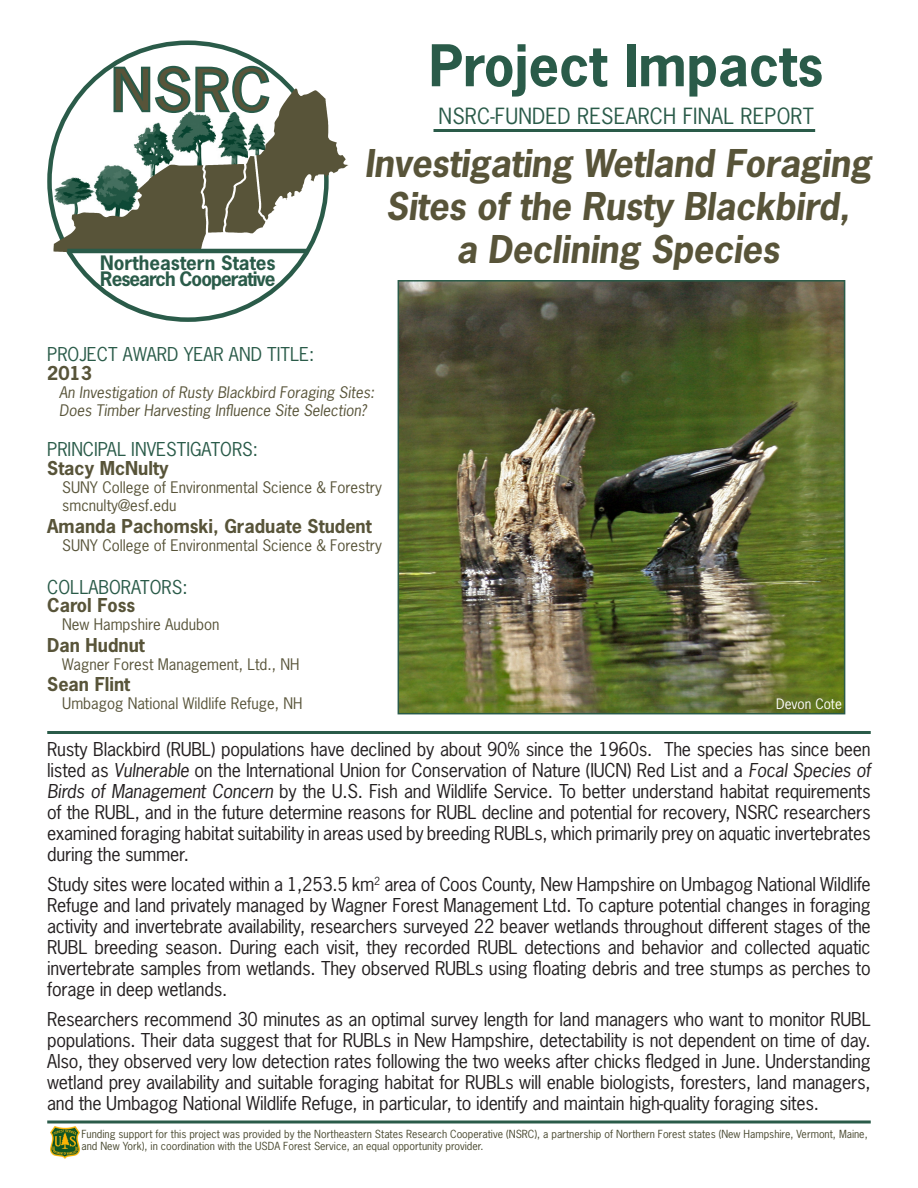
<style>
.page{position:relative;width:918px;height:1188px;background:#fff}
.page>*{position:absolute;margin:0;border:0;box-sizing:border-box;transform-origin:0 0}
.t1{font:700 54px "News Gothic Std";color:#2a5b49}
.t2{font:53.1px "News Gothic Std";color:#585439;scale:1.17 1}
.t3{font:italic 700 36px/43.2px "News Gothic Std";letter-spacing:-.01em;color:#585439;text-align:center}
.t4{font:21px "News Gothic Std";letter-spacing:.01em;color:#2a5b49}
.t5{font:700 18.75px "News Gothic Std";letter-spacing:-.05em;color:#2a5b49}
.t6{font:700 18.75px "News Gothic Std";color:#2a5b49}
.t7{font:18px/21px "News Gothic Std";letter-spacing:-.015em;color:#231f20;text-align:justify}
.t8{font:700 18px "News Gothic Std";color:#585439}
.t9{font:18px "News Gothic Std";color:#2a5b49}
.t10{font:15px "News Gothic Std";color:#585439}
.t11{font:italic 15px/18px "News Gothic Std";color:#585439}
.t12{font:13.5px "News Gothic Std";color:#fff}
.t13{font:10.5px/12px "News Gothic Std";color:#494930}
.s1{font-style:italic}
</style>
<div class="page">
<hr style="left:47px;top:731px;width:824px;height:3px;background:#2a5b49">
<hr style="left:434px;top:129px;width:381px;height:3px;background:#2a5b49">
<svg style="left:47px;top:1120px;width:824px;height:4px"></svg>
<img style="left:53px;top:88px;width:295px;height:165px">
<svg style="left:111px;top:64px;width:161px;height:51px"></svg>
<hr style="left:67px;top:249px;width:241px;height:4px;background:#2a5b49">
<img style="left:50px;top:1126px;width:29px;height:32px">
<img style="left:401px;top:283px;width:441px;height:428px">
<div style="left:398px;top:280px;width:447px;height:434px;border:2px solid #2a5b49"></div>
<p class="t2" style="left:112px;top:56px;width:137px">NSRC</p>
<p class="t6" style="left:100px;top:250px;width:177px">Northeastern States</p>
<p class="t5" style="left:100px;top:267px;width:177px">Research Cooperative</p>
<p class="t9" style="left:47px;top:342px;width:269px">PROJECT AWARD YEAR AND TITLE:</p>
<p class="t1" style="left:429px;top:30px;width:396px">Project Impacts</p>
<p class="t4" style="left:439px;top:103px;width:377px">NSRC-FUNDED RESEARCH FINAL REPORT</p>
<p class="t3" style="left:364px;top:142px;width:508px">Investigating Wetland Foraging<br>Sites of the Rusty Blackbird,</p>
<p class="t3" style="left:456px;top:228px;width:324px">a Declining Species</p>
<p class="t8" style="left:47px;top:361px;width:46px">2013</p>
<p class="t11" style="left:59px;top:383px;width:317px">An Investigation of Rusty Blackbird Foraging Sites:<br>Does Timber Harvesting Influence Site Selection?</p>
<p class="t9" style="left:47px;top:438px;width:212px">PRINCIPAL INVESTIGATORS:</p>
<p class="t8" style="left:47px;top:456px;width:123px">Stacy McNulty</p>
<p class="t10" style="left:62px;top:478px;width:321px">SUNY College of Environmental Science &amp; Forestry</p>
<p class="t10" style="left:62px;top:496px;width:116px">smcnulty@esf.edu</p>
<p class="t8" style="left:47px;top:514px;width:326px">Amanda Pachomski, Graduate Student</p>
<p class="t10" style="left:62px;top:535px;width:321px">SUNY College of Environmental Science &amp; Forestry</p>
<p class="t9" style="left:47px;top:575px;width:142px">COLLABORATORS:</p>
<p class="t8" style="left:47px;top:593px;width:90px">Carol Foss</p>
<p class="t10" style="left:62px;top:615px;width:159px">New Hampshire Audubon</p>
<p class="t8" style="left:47px;top:633px;width:99px">Dan Hudnut</p>
<p class="t10" style="left:62px;top:654px;width:239px">Wagner Forest Management, Ltd., NH</p>
<p class="t8" style="left:47px;top:673px;width:84px">Sean Flint</p>
<p class="t10" style="left:62px;top:694px;width:242px">Umbagog National Wildlife Refuge, NH</p>
<p class="t12" style="left:776px;top:695px;width:67px">Devon Cote</p>
<p class="t7" style="left:47px;top:739px;width:825px">Rusty Blackbird (RUBL) populations have declined by about 90% since the 1960s. The species has since been listed as <span class="s1">Vulnerable</span> on the International Union for Conservation of Nature (IUCN) Red List and a <span class="s1">Focal Species of Birds of Management Concern</span> by the U.S. Fish and Wildlife Service. To better understand habitat requirements of the RUBL, and in the future determine reasons for RUBL decline and potential for recovery, NSRC researchers examined foraging habitat suitability in areas used by breeding RUBLs, which primarily prey on aquatic invertebrates during the summer.</p>
<p class="t7" style="left:47px;top:874px;width:825px">Study sites were located within a 1,253.5 km<sup>2</sup> area of Coos County, New Hampshire on Umbagog National Wildlife Refuge and land privately managed by Wagner Forest Management Ltd. To capture potential changes in foraging activity and invertebrate availability, researchers surveyed 22 beaver wetlands throughout different stages of the RUBL breeding season. During each visit, they recorded RUBL detections and behavior and collected aquatic invertebrate samples from wetlands. They observed RUBLs using floating debris and tree stumps as perches to forage in deep wetlands.</p>
<p class="t7" style="left:47px;top:1009px;width:825px">Researchers recommend 30 minutes as an optimal survey length for land managers who want to monitor RUBL populations. Their data suggest that for RUBLs in New Hampshire, detectability is not dependent on time of day.<br>Also, they observed very low detection rates following the two weeks after chicks fledged in June. Understanding wetland prey availability and suitable foraging habitat for RUBLs will enable biologists, foresters, land managers, and the Umbagog National Wildlife Refuge, in particular, to identify and maintain high-quality foraging sites.</p>
<p class="t13" style="left:82px;top:1128px;width:788px">Funding support for this project was provided by the Northeastern States Research Cooperative (NSRC), a partnership of Northern Forest states (New Hampshire, Vermont, Maine, and New York), in coordination with the USDA Forest Service, an equal opportunity provider.</p>
</div>
